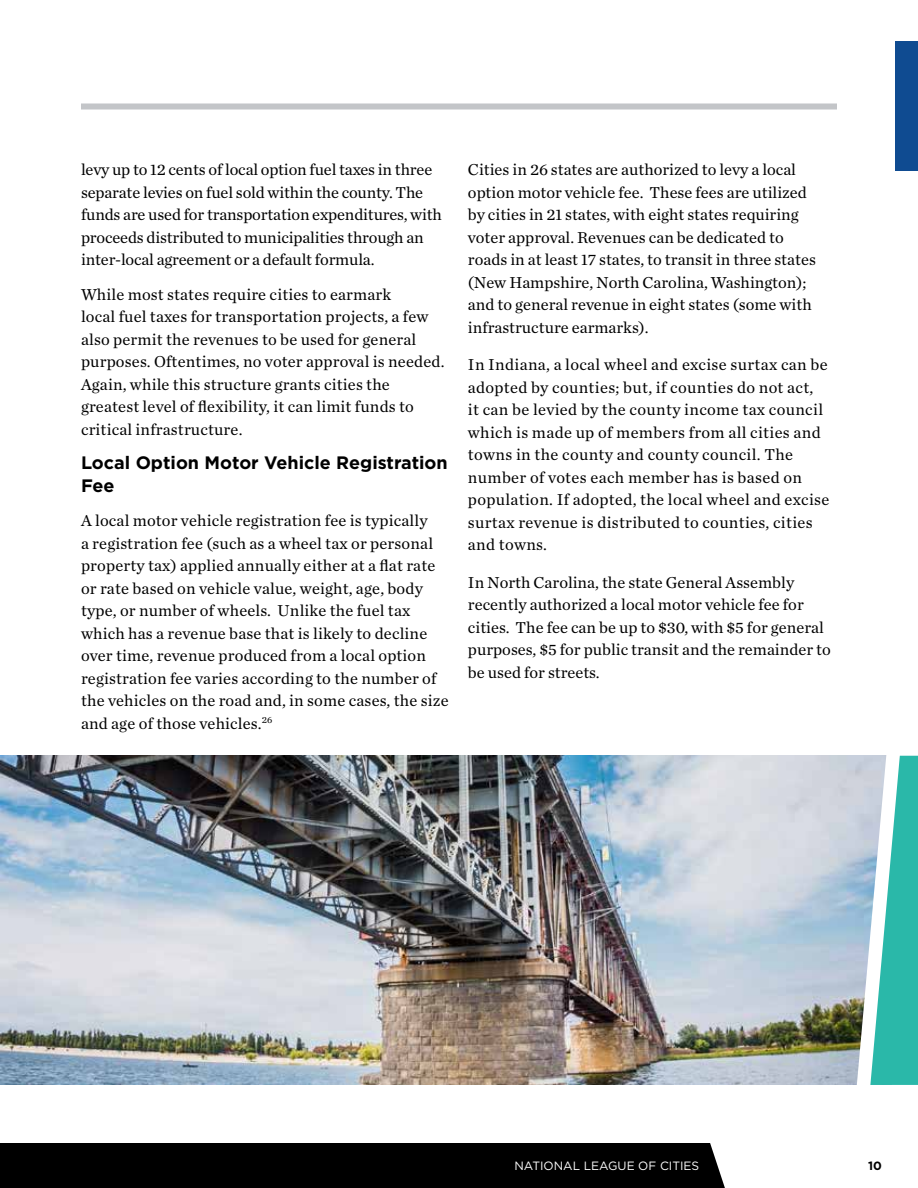
<style>
.page{position:relative;width:918px;height:1188px;background:#fff}
.page>*{position:absolute;margin:0;border:0;box-sizing:border-box;transform-origin:0 0}
.t1{font:700 18px/22.5px "Gotham";color:#000}
.t2{font:16.5px/22.5px "Chronicle Text G1";letter-spacing:.01em;color:#000}
.t3{font:16.5px/22.5px "Chronicle Text G1";letter-spacing:-.01em;color:#000}
.t4{font:12px "Gotham";color:#fff}
.t5{font:700 12px "Gotham";color:#000}
</style>
<div class="page">
<div style="left:0;top:1143px;width:725px;height:45px;background:#000"></div>
<div style="left:896px;top:41px;width:22px;height:130px;background:#0f4b91"></div>
<div style="left:81px;top:104px;width:756px;height:6px;background:#c3c5c8"></div>
<img style="left:0;top:756px;width:848px;height:329px">
<svg style="left:848px;top:755px;width:70px;height:330px"></svg>
<p class="t3" style="left:81px;top:158px;width:362px">levy up to 12 cents of local option fuel taxes in three separate levies on fuel sold within the county. The funds are used for transportation expenditures, with proceeds distributed to municipalities through an inter-local agreement or a default formula.</p>
<p class="t2" style="left:81px;top:282px;width:365px">While most states require cities to earmark<br>local fuel taxes for transportation projects, a few also permit the revenues to be used for general purposes. Oftentimes, no voter approval is needed.<br>Again, while this structure grants cities the greatest level of flexibility, it can limit funds to critical infrastructure.</p>
<p class="t1" style="left:81px;top:451px;width:368px">Local Option Motor Vehicle Registration<br>Fee</p>
<p class="t2" style="left:81px;top:509px;width:369px">A local motor vehicle registration fee is typically<br>a registration fee (such as a wheel tax or personal property tax) applied annually either at a flat rate or rate based on vehicle value, weight, age, body type, or number of wheels. Unlike the fuel tax which has a revenue base that is likely to decline over time, revenue produced from a local option registration fee varies according to the number of the vehicles on the road and, in some cases, the size and age of those vehicles.<sup>26</sup></p>
<p class="t2" style="left:468px;top:158px;width:349px">Cities in 26 states are authorized to levy a local option motor vehicle fee. These fees are utilized by cities in 21 states, with eight states requiring voter approval. Revenues can be dedicated to roads in at least 17 states, to transit in three states (New Hampshire, North Carolina, Washington); and to general revenue in eight states (some with infrastructure earmarks).</p>
<p class="t2" style="left:468px;top:353px;width:363px">In Indiana, a local wheel and excise surtax can be adopted by counties; but, if counties do not act,<br>it can be levied by the county income tax council which is made up of members from all cities and towns in the county and county council. The number of votes each member has is based on population. If adopted, the local wheel and excise surtax revenue is distributed to counties, cities and towns.</p>
<p class="t2" style="left:468px;top:570px;width:364px">In North Carolina, the state General Assembly recently authorized a local motor vehicle fee for cities. The fee can be up to $30, with $5 for general purposes, $5 for public transit and the remainder to be used for streets.</p>
<p class="t4" style="left:515px;top:1158px;width:186px">NATIONAL LEAGUE OF CITIES</p>
<p class="t5" style="left:868px;top:1157px;width:15px">10</p>
</div>
